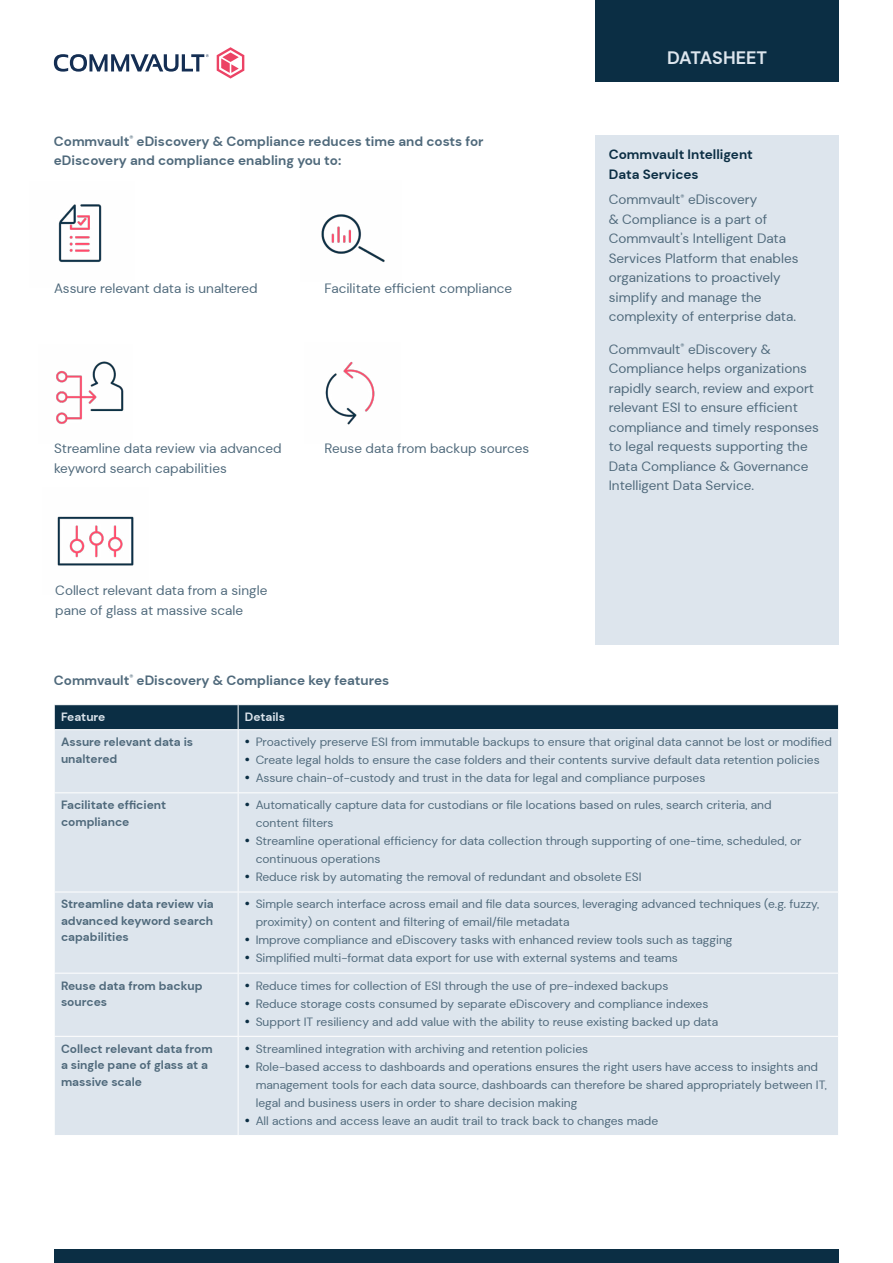
<style>
.page{position:relative;width:893px;height:1263px;background:#fff}
.page>*{position:absolute;margin:0;border:0;box-sizing:border-box;transform-origin:0 0}
.t1{font:700 18px "DM Sans";color:#dde5ed}
.t2{font:13.5px/19.5px "DM Sans";color:#4f697b}
.t3{font:700 13.5px/19.5px "DM Sans";color:#4f697b}
.t4{font:700 13.5px/19.5px "DM Sans";color:#0b2e44}
.t5{font:12px/18px "DM Sans";color:#4f697b}
.t6{font:700 12px/16.5px "DM Sans";color:#4f697b}
.t7{font:700 12px "DM Sans";color:#dde5ed}
.s1{font-weight:700;font-size:13.5px;color:#0b2e44}
</style>
<div class="page">
<div style="left:595px;top:0;width:244px;height:81px;background:#0b2e44"></div>
<svg style="left:54px;top:54px;width:155px;height:18px"></svg>
<svg style="left:217px;top:47px;width:27px;height:32px"></svg>
<div style="left:54px;top:1250px;width:785px;height:13px;background:#0b2e44"></div>
<div style="left:55px;top:730px;width:783px;height:405px;background:#dde5ed"></div>
<hr style="left:238px;top:730px;width:1px;height:62px;background:#fff">
<hr style="left:54px;top:792px;width:184px;height:1px;background:#fff">
<hr style="left:238px;top:792px;width:601px;height:1px;background:#fff">
<hr style="left:238px;top:793px;width:1px;height:99px;background:#fff">
<hr style="left:54px;top:892px;width:184px;height:1px;background:#fff">
<hr style="left:238px;top:892px;width:601px;height:1px;background:#fff">
<hr style="left:238px;top:892px;width:1px;height:81px;background:#fff">
<div style="left:54px;top:705px;width:785px;height:24px;background:#0b2e44"></div>
<hr style="left:54px;top:973px;width:184px;height:1px;background:#fff">
<hr style="left:238px;top:973px;width:601px;height:1px;background:#fff">
<hr style="left:238px;top:973px;width:1px;height:63px;background:#fff">
<hr style="left:54px;top:1036px;width:184px;height:1px;background:#fff">
<hr style="left:238px;top:1036px;width:601px;height:1px;background:#fff">
<hr style="left:238px;top:1037px;width:1px;height:98px;background:#fff">
<img style="left:57px;top:516px;width:77px;height:50px">
<img style="left:325px;top:362px;width:50px;height:63px">
<img style="left:56px;top:361px;width:68px;height:63px">
<img style="left:321px;top:214px;width:64px;height:49px">
<img style="left:58px;top:204px;width:44px;height:58px">
<div style="left:595px;top:135px;width:244px;height:509px;background:#dde5ed"></div>
<p class="t3" style="left:54px;top:131px;width:431px">Commvault<sup>®</sup> eDiscovery &amp; Compliance reduces time and costs for eDiscovery and compliance enabling you to:</p>
<p class="t2" style="left:54px;top:278px;width:205px">Assure relevant data is unaltered</p>
<p class="t2" style="left:325px;top:278px;width:189px">Facilitate efficient compliance</p>
<p class="t2" style="left:54px;top:438px;width:229px">Streamline data review via advanced keyword search capabilities</p>
<p class="t2" style="left:325px;top:438px;width:206px">Reuse data from backup sources</p>
<p class="t2" style="left:55px;top:581px;width:214px">Collect relevant data from a single pane of glass at massive scale</p>
<h1 class="t1" style="left:667px;top:46px;width:102px">DATASHEET</h1>
<p class="t4" style="left:609px;top:145px;width:146px">Commvault Intelligent<br>Data Services</p>
<p class="t2" style="left:609px;top:190px;width:191px">Commvault<sup>®</sup> eDiscovery<br>&amp; Compliance is a part of<br>Commvault’s Intelligent Data<br>Services Platform that enables organizations to proactively simplify and manage the complexity of enterprise data.</p>
<p class="t2" style="left:609px;top:339px;width:212px">Commvault<sup>®</sup> eDiscovery &amp;<br>Compliance helps organizations rapidly search, review and export relevant ESI to ensure efficient compliance and timely responses to legal requests supporting the<br>Data Compliance &amp; Governance<br>Intelligent Data Service.</p>
<p class="t3" style="left:54px;top:670px;width:337px">Commvault<sup>®</sup> eDiscovery &amp; Compliance key features</p>
<p class="t7" style="left:61px;top:709px;width:46px">Feature</p>
<p class="t7" style="left:245px;top:709px;width:42px">Details</p>
<p class="t6" style="left:61px;top:733px;width:134px">Assure relevant data is unaltered</p>
<p class="t5" style="left:245px;top:733px;width:588px"><span class="s1">•</span> Proactively preserve ESI from immutable backups to ensure that original data cannot be lost or modified</p>
<p class="t5" style="left:245px;top:751px;width:576px"><span class="s1">•</span> Create legal holds to ensure the case folders and their contents survive default data retention policies</p>
<p class="t5" style="left:245px;top:769px;width:462px"><span class="s1">•</span> Assure chain-of-custody and trust in the data for legal and compliance purposes</p>
<p class="t6" style="left:61px;top:797px;width:107px">Facilitate efficient compliance</p>
<p class="t5" style="left:256px;top:796px;width:517px;text-indent:-11px"><span class="s1">•</span> Automatically capture data for custodians or file locations based on rules, search criteria, and content filters</p>
<p class="t5" style="left:256px;top:832px;width:547px;text-indent:-11px"><span class="s1">•</span> Streamline operational efficiency for data collection through supporting of one-time, scheduled, or continuous operations</p>
<p class="t5" style="left:245px;top:868px;width:398px"><span class="s1">•</span> Reduce risk by automating the removal of redundant and obsolete ESI</p>
<p class="t6" style="left:61px;top:896px;width:154px;text-align:justify">Streamline data review via advanced keyword search capabilities</p>
<p class="t5" style="left:256px;top:895px;width:565px;text-indent:-11px"><span class="s1">•</span> Simple search interface across email and file data sources, leveraging advanced techniques (e.g. fuzzy, proximity) on content and filtering of email/file metadata</p>
<p class="t5" style="left:245px;top:931px;width:489px"><span class="s1">•</span> Improve compliance and eDiscovery tasks with enhanced review tools such as tagging</p>
<p class="t5" style="left:245px;top:949px;width:434px"><span class="s1">•</span> Simplified multi-format data export for use with external systems and teams</p>
<p class="t6" style="left:61px;top:977px;width:143px">Reuse data from backup sources</p>
<p class="t5" style="left:245px;top:976px;width:425px"><span class="s1">•</span> Reduce times for collection of ESI through the use of pre-indexed backups</p>
<p class="t5" style="left:245px;top:994px;width:465px"><span class="s1">•</span> Reduce storage costs consumed by separate eDiscovery and compliance indexes</p>
<p class="t5" style="left:245px;top:1012px;width:475px"><span class="s1">•</span> Support IT resiliency and add value with the ability to reuse existing backed up data</p>
<p class="t6" style="left:61px;top:1040px;width:153px">Collect relevant data from a single pane of glass at a massive scale</p>
<p class="t5" style="left:245px;top:1039px;width:345px"><span class="s1">•</span> Streamlined integration with archiving and retention policies</p>
<p class="t5" style="left:256px;top:1057px;width:573px;text-indent:-11px"><span class="s1">•</span> Role-based access to dashboards and operations ensures the right users have access to insights and management tools for each data source, dashboards can therefore be shared appropriately between IT, legal and business users in order to share decision making</p>
<p class="t5" style="left:245px;top:1111px;width:415px"><span class="s1">•</span> All actions and access leave an audit trail to track back to changes made</p>
</div>
